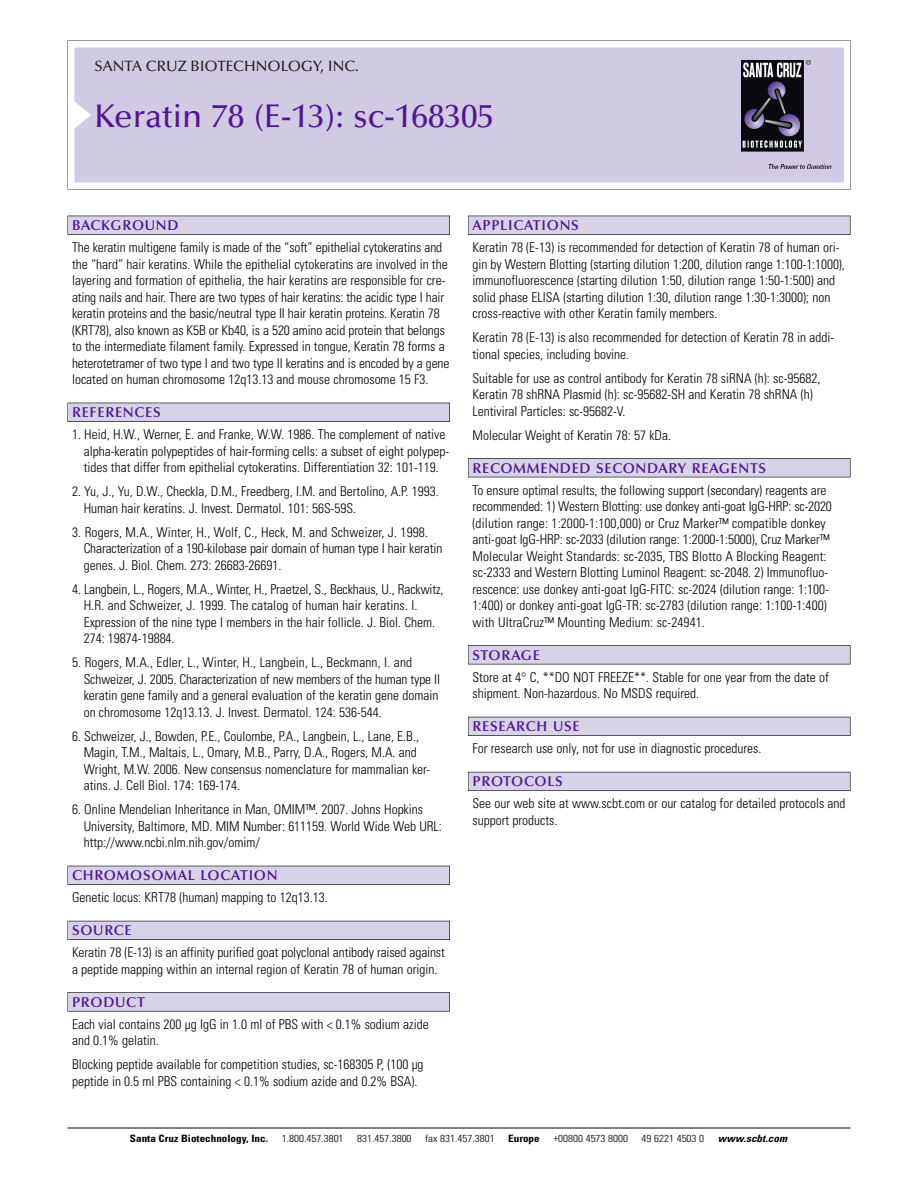
<style>
.page{position:relative;width:918px;height:1188px;background:#fff}
.page>*{position:absolute;margin:0;border:0;box-sizing:border-box;transform-origin:0 0}
.t1{font:500 33px "Optima";color:#511695}
.t2{font:500 15px "Optima";color:#231f20}
.t3{font:600 14.25px "Optima";letter-spacing:.05em;color:#511695}
.t4{font:300 condensed 13.5px/16.5px "Univers";color:#000}
.t5{font:300 condensed 10.2px "Univers";color:#000;scale:1.1 1}
.t6{font:700 condensed 10.2px "Univers";color:#000;scale:1.1 1}
.t7{font:italic 700 condensed 10.2px "Univers";letter-spacing:.005em;color:#000;scale:1.1 1}
</style>
<div class="page">
<svg style="left:68px;top:40px;width:783px;height:149px"></svg>
<div style="left:74px;top:47px;width:770px;height:135px;background:#d1cae3"></div>
<img style="left:741px;top:60px;width:90px;height:108px">
<div style="left:68px;top:216px;width:382px;height:19px;background:#525155"></div>
<div style="left:68px;top:216px;width:381px;height:18px;background:#d7d3e7"></div>
<div style="left:68px;top:403px;width:382px;height:19px;background:#515055"></div>
<div style="left:68px;top:403px;width:381px;height:18px;background:#d7d3e7"></div>
<div style="left:68px;top:866px;width:382px;height:19px;background:#525158"></div>
<div style="left:68px;top:866px;width:381px;height:18px;background:#d7d3e7"></div>
<div style="left:68px;top:921px;width:382px;height:19px;background:#54535a"></div>
<div style="left:68px;top:921px;width:381px;height:18px;background:#d7d3e7"></div>
<svg style="left:68px;top:992px;width:382px;height:20px"></svg>
<div style="left:68px;top:993px;width:381px;height:18px;background:#d7d3e7"></div>
<div style="left:468px;top:216px;width:382px;height:19px;background:#525155"></div>
<div style="left:468px;top:216px;width:382px;height:18px;background:#d7d3e7"></div>
<div style="left:468px;top:458px;width:382px;height:19px;background:#525155"></div>
<div style="left:468px;top:459px;width:382px;height:18px;background:#d7d3e7"></div>
<div style="left:468px;top:645px;width:382px;height:19px;background:#545357"></div>
<div style="left:468px;top:646px;width:382px;height:18px;background:#d7d3e7"></div>
<div style="left:468px;top:717px;width:382px;height:19px;background:#54535a"></div>
<div style="left:468px;top:717px;width:382px;height:18px;background:#d7d3e7"></div>
<div style="left:468px;top:772px;width:382px;height:19px;background:#5b5a62"></div>
<div style="left:468px;top:772px;width:382px;height:18px;background:#d7d3e7"></div>
<hr style="left:68px;top:1128px;width:782px;height:1px;background:#000">
<p class="t2" style="left:94px;top:61px;width:266px">SANTA CRUZ BIOTECHNOLOGY, INC.</p>
<h1 class="t1" style="left:94px;top:103px;width:401px">Keratin 78 (E-13): sc-168305</h1>
<p class="t3" style="left:72px;top:219px;width:108px">BACKGROUND</p>
<p class="t4" style="left:72px;top:240px;width:379px">The keratin multigene family is made of the “soft” epithelial cytokeratins and the “hard” hair keratins. While the epithelial cytokeratins are involved in the layering and formation of epithelia, the hair keratins are responsible for cre&shy;ating nails and hair. There are two types of hair keratins: the acidic type I hair keratin proteins and the basic/neutral type II hair keratin proteins. Keratin 78 (KRT78), also known as K5B or Kb40, is a 520 amino acid protein that belongs to the intermediate filament family. Expressed in tongue, Keratin 78 forms a heterotetramer of two type I and two type II keratins and is encoded by a gene located on human chromosome 12q13.13 and mouse chromosome 15 F3.</p>
<p class="t3" style="left:72px;top:407px;width:90px">REFERENCES</p>
<p class="t4" style="left:84px;top:427px;width:367px;text-indent:-12px">1. Heid, H.W., Werner, E. and Franke, W.W. 1986. The complement of native alpha-keratin polypeptides of hair-forming cells: a subset of eight polypep&shy;tides that differ from epithelial cytokeratins. Differentiation 32: 101-119.</p>
<p class="t4" style="left:84px;top:484px;width:356px;text-indent:-12px">2. Yu, J., Yu, D.W., Checkla, D.M., Freedberg, I.M. and Bertolino, A.P. 1993.<br>Human hair keratins. J. Invest. Dermatol. 101: 56S-59S.</p>
<p class="t4" style="left:84px;top:525px;width:360px;text-indent:-12px">3. Rogers, M.A., Winter, H., Wolf, C., Heck, M. and Schweizer, J. 1998.<br>Characterization of a 190-kilobase pair domain of human type I hair keratin genes. J. Biol. Chem. 273: 26683-26691.</p>
<p class="t4" style="left:84px;top:582px;width:361px;text-indent:-12px">4. Langbein, L., Rogers, M.A., Winter, H., Praetzel, S., Beckhaus, U., Rackwitz, H.R. and Schweizer, J. 1999. The catalog of human hair keratins. I.<br>Expression of the nine type I members in the hair follicle. J. Biol. Chem.<br>274: 19874-19884.</p>
<p class="t4" style="left:84px;top:655px;width:358px;text-indent:-12px">5. Rogers, M.A., Edler, L., Winter, H., Langbein, L., Beckmann, I. and Schweizer, J. 2005. Characterization of new members of the human type II keratin gene family and a general evaluation of the keratin gene domain on chromosome 12q13.13. J. Invest. Dermatol. 124: 536-544.</p>
<p class="t4" style="left:84px;top:729px;width:348px;text-indent:-12px">6. Schweizer, J., Bowden, P.E., Coulombe, P.A., Langbein, L., Lane, E.B., Magin, T.M., Maltais, L., Omary, M.B., Parry, D.A., Rogers, M.A. and Wright, M.W. 2006. New consensus nomenclature for mammalian ker&shy;atins. J. Cell Biol. 174: 169-174.</p>
<p class="t4" style="left:84px;top:802px;width:360px;text-indent:-12px">6. Online Mendelian Inheritance in Man, OMIM™. 2007. Johns Hopkins<br>University, Baltimore, MD. MIM Number: 611159. World Wide Web URL: http://www.ncbi.nlm.nih.gov/omim/</p>
<p class="t3" style="left:72px;top:870px;width:207px">CHROMOSOMAL LOCATION</p>
<p class="t4" style="left:72px;top:890px;width:257px">Genetic locus: KRT78 (human) mapping to 12q13.13.</p>
<p class="t3" style="left:72px;top:925px;width:61px">SOURCE</p>
<p class="t4" style="left:72px;top:945px;width:374px">Keratin 78 (E-13) is an affinity purified goat polyclonal antibody raised against a peptide mapping within an internal region of Keratin 78 of human origin.</p>
<p class="t3" style="left:72px;top:996px;width:74px">PRODUCT</p>
<p class="t4" style="left:72px;top:1017px;width:358px">Each vial contains 200 µg IgG in 1.0 ml of PBS with &lt; 0.1% sodium azide and 0.1% gelatin.</p>
<p class="t4" style="left:72px;top:1057px;width:353px">Blocking peptide available for competition studies, sc-168305 P, (100 µg peptide in 0.5 ml PBS containing &lt; 0.1% sodium azide and 0.2% BSA).</p>
<p class="t3" style="left:473px;top:219px;width:108px">APPLICATIONS</p>
<p class="t4" style="left:473px;top:240px;width:374px">Keratin 78 (E-13) is recommended for detection of Keratin 78 of human ori&shy;gin by Western Blotting (starting dilution 1:200, dilution range 1:100-1:1000), immunofluorescence (starting dilution 1:50, dilution range 1:50-1:500) and solid phase ELISA (starting dilution 1:30, dilution range 1:30-1:3000); non cross-reactive with other Keratin family members.</p>
<p class="t4" style="left:473px;top:330px;width:363px">Keratin 78 (E-13) is also recommended for detection of Keratin 78 in addi&shy;tional species, including bovine.</p>
<p class="t4" style="left:473px;top:371px;width:349px">Suitable for use as control antibody for Keratin 78 siRNA (h): sc-95682,<br>Keratin 78 shRNA Plasmid (h): sc-95682-SH and Keratin 78 shRNA (h)<br>Lentiviral Particles: sc-95682-V.</p>
<p class="t4" style="left:473px;top:428px;width:200px">Molecular Weight of Keratin 78: 57 kDa.</p>
<p class="t3" style="left:473px;top:462px;width:295px">RECOMMENDED SECONDARY REAGENTS</p>
<p class="t4" style="left:473px;top:483px;width:361px">To ensure optimal results, the following support (secondary) reagents are recommended: 1) Western Blotting: use donkey anti-goat IgG-HRP: sc-2020 (dilution range: 1:2000-1:100,000) or Cruz Marker™ compatible donkey anti-goat IgG-HRP: sc-2033 (dilution range: 1:2000-1:5000), Cruz Marker™ Molecular Weight Standards: sc-2035, TBS Blotto A Blocking Reagent: sc-2333 and Western Blotting Luminol Reagent: sc-2048. 2) Immunofluo&shy;rescence: use donkey anti-goat IgG-FITC: sc-2024 (dilution range: 1:100- 1:400) or donkey anti-goat IgG-TR: sc-2783 (dilution range: 1:100-1:400) with UltraCruz™ Mounting Medium: sc-24941.</p>
<p class="t3" style="left:473px;top:649px;width:69px">STORAGE</p>
<p class="t4" style="left:473px;top:670px;width:358px">Store at 4° C, **DO NOT FREEZE**. Stable for one year from the date of shipment. Non-hazardous. No MSDS required.</p>
<p class="t3" style="left:473px;top:721px;width:109px">RESEARCH USE</p>
<p class="t4" style="left:473px;top:741px;width:290px">For research use only, not for use in diagnostic procedures.</p>
<p class="t3" style="left:473px;top:776px;width:92px">PROTOCOLS</p>
<p class="t4" style="left:473px;top:796px;width:375px">See our web site at www.scbt.com or our catalog for detailed protocols and support products.</p>
<p class="t6" style="left:130px;top:1135px;width:127px">Santa Cruz Biotechnology, Inc.</p>
<p class="t5" style="left:282px;top:1135px;width:58px">1.800.457.3801</p>
<p class="t5" style="left:357px;top:1135px;width:51px">831.457.3800</p>
<p class="t5" style="left:425px;top:1135px;width:65px">fax 831.457.3801</p>
<p class="t6" style="left:508px;top:1135px;width:30px">Europe</p>
<p class="t5" style="left:553px;top:1135px;width:69px">+00800 4573 8000</p>
<p class="t5" style="left:642px;top:1135px;width:58px">49 6221 4503 0</p>
<p class="t7" style="left:718px;top:1135px;width:64px">www.scbt.com</p>
</div>
